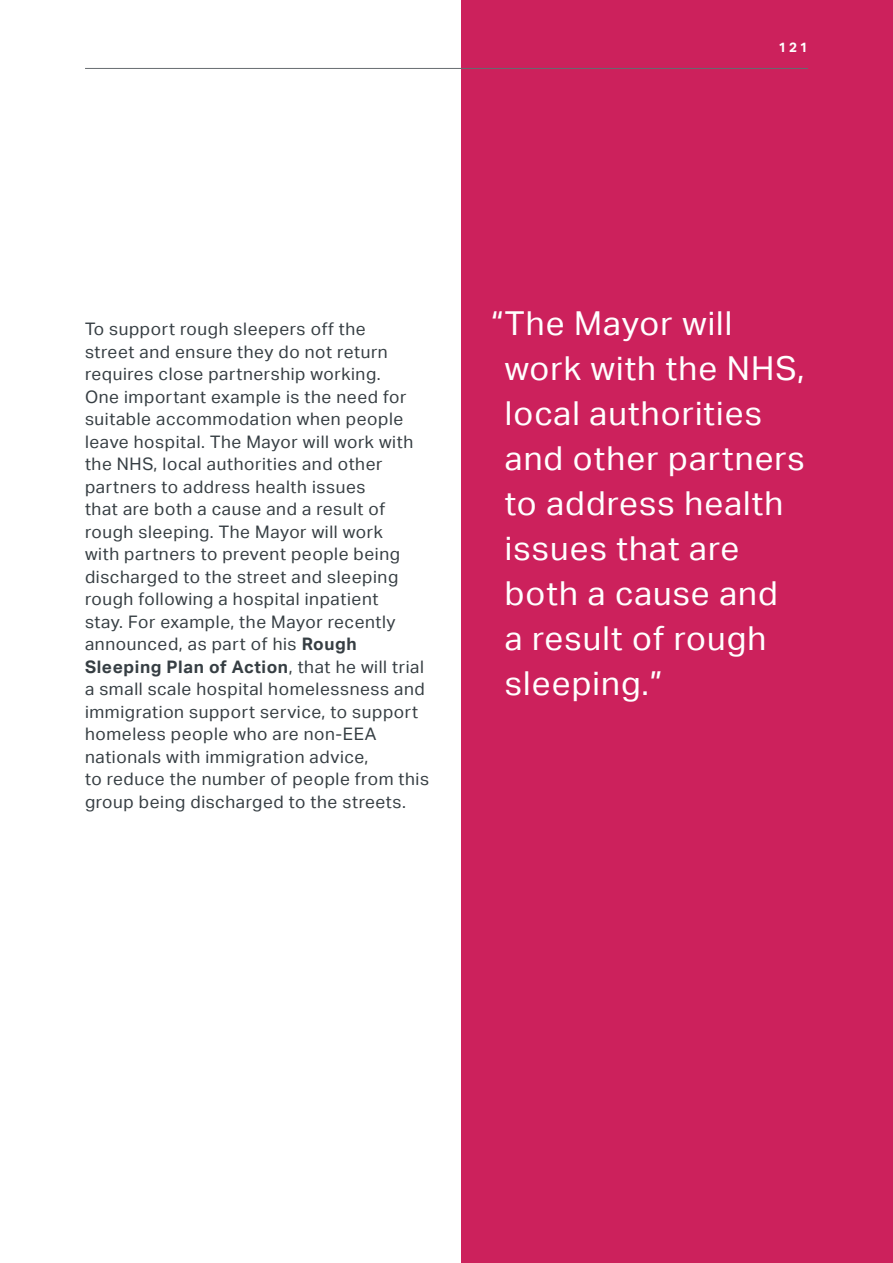
<style>
.page{position:relative;width:893px;height:1263px;background:#fff}
.page>*{position:absolute;margin:0;border:0;box-sizing:border-box;transform-origin:0 0}
.t1{font:33px/45px "Mtbnbd Aktiv Grotesk";letter-spacing:.035em;color:#fff}
.t2{font:17.25px/22.5px "Mtbnbd Aktiv Grotesk";letter-spacing:.035em;color:#363e43}
.t3{font:700 13.5px "Rgcfrx Aktiv Grotesk";color:#fff}
.s1{font-family:"Rgcfrx Aktiv Grotesk";font-weight:700}
</style>
<div class="page">
<div style="left:461px;top:0;width:432px;height:1263px;background:#cc215c"></div>
<hr style="left:85px;top:68px;width:723px;height:1px;background:#666b70">
<p class="t3" style="left:778px;top:40px;width:31px">121</p>
<p class="t2" style="left:85px;top:318px;width:346px">To support rough sleepers off the<br>street and ensure they do not return requires close partnership working.<br>One important example is the need for suitable accommodation when people leave hospital. The Mayor will work with the NHS, local authorities and other partners to address health issues<br>that are both a cause and a result of rough sleeping. The Mayor will work<br>with partners to prevent people being discharged to the street and sleeping rough following a hospital inpatient<br>stay. For example, the Mayor recently announced, as part of his <span class="s1">Rough Sleeping Plan of Action</span>, that he will trial a small scale hospital homelessness and immigration support service, to support homeless people who are non-EEA nationals with immigration advice,<br>to reduce the number of people from this group being discharged to the streets.</p>
<p class="t1" style="left:505px;top:301px;width:301px;text-indent:-14px">“ The Mayor will work with the NHS, local authorities and other partners to address health issues that are both a cause and<br>a result of rough sleeping.”</p>
</div>
